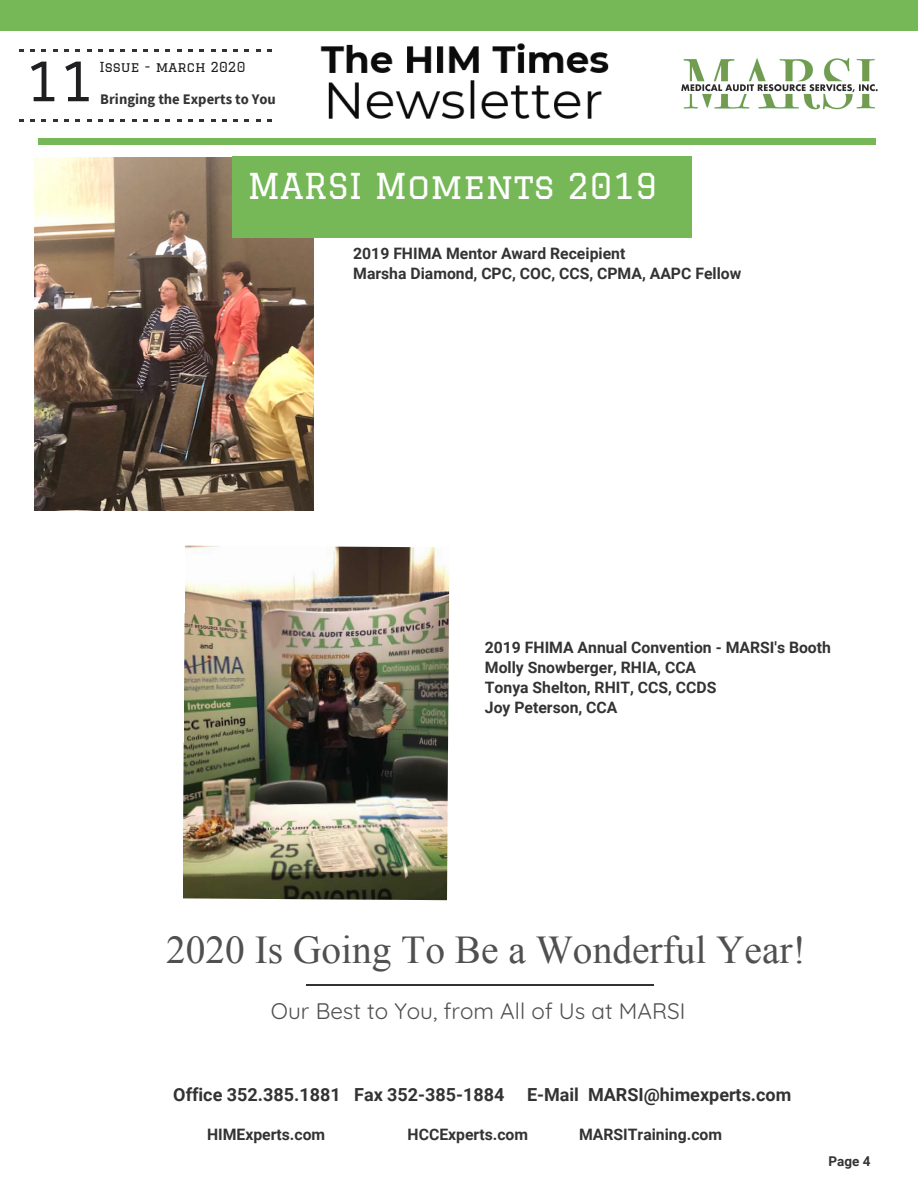
<style>
.page{position:relative;width:918px;height:1188px;background:#fff}
.page>*{position:absolute;margin:0;border:0;box-sizing:border-box;transform-origin:0 0}
.t1{font:52.8px "Graduate";color:#1f1e20}
.t2{font:39.3px "Times New Roman";color:#505050}
.t3{font:34.8px "Graduate";color:#fff}
.t4{font:300 22.5px "Quicksand";color:#505050}
.t5{font:700 18px "Roboto";color:#333}
.t6{font:700 15.75px/20.2px "Roboto";color:#333}
.t7{font:700 14.7px "Source Sans Pro";color:#333}
.t8{font:13.5px "Graduate";color:#1f1e20}
.t9{font:700 13.5px "Roboto";color:#333}
</style>
<div class="page">
<img style="left:35px;top:158px;width:279px;height:352px">
<div style="left:0;top:0;width:918px;height:30px;background:#76b858"></div>
<div style="left:38px;top:138px;width:837px;height:7px;background:#76b858"></div>
<div style="left:233px;top:156px;width:459px;height:81px;background:#76b858"></div>
<svg style="left:19px;top:119px;width:5px;height:3px"></svg>
<svg style="left:30px;top:119px;width:5px;height:3px"></svg>
<svg style="left:42px;top:119px;width:4px;height:3px"></svg>
<svg style="left:53px;top:119px;width:4px;height:3px"></svg>
<svg style="left:64px;top:119px;width:5px;height:3px"></svg>
<svg style="left:75px;top:119px;width:5px;height:3px"></svg>
<svg style="left:87px;top:119px;width:4px;height:3px"></svg>
<svg style="left:98px;top:119px;width:5px;height:3px"></svg>
<svg style="left:109px;top:119px;width:5px;height:3px"></svg>
<svg style="left:121px;top:119px;width:4px;height:3px"></svg>
<svg style="left:132px;top:119px;width:4px;height:3px"></svg>
<svg style="left:143px;top:119px;width:5px;height:3px"></svg>
<svg style="left:154px;top:119px;width:5px;height:3px"></svg>
<svg style="left:166px;top:119px;width:4px;height:3px"></svg>
<svg style="left:177px;top:119px;width:4px;height:3px"></svg>
<svg style="left:188px;top:119px;width:5px;height:3px"></svg>
<svg style="left:200px;top:119px;width:4px;height:3px"></svg>
<svg style="left:211px;top:119px;width:4px;height:3px"></svg>
<svg style="left:222px;top:119px;width:5px;height:3px"></svg>
<svg style="left:233px;top:119px;width:5px;height:3px"></svg>
<svg style="left:245px;top:119px;width:4px;height:3px"></svg>
<svg style="left:256px;top:119px;width:4px;height:3px"></svg>
<svg style="left:267px;top:119px;width:5px;height:3px"></svg>
<svg style="left:19px;top:49px;width:5px;height:3px"></svg>
<svg style="left:30px;top:49px;width:5px;height:3px"></svg>
<svg style="left:42px;top:49px;width:4px;height:3px"></svg>
<svg style="left:53px;top:49px;width:4px;height:3px"></svg>
<svg style="left:64px;top:49px;width:5px;height:3px"></svg>
<svg style="left:75px;top:49px;width:5px;height:3px"></svg>
<svg style="left:87px;top:49px;width:4px;height:3px"></svg>
<svg style="left:98px;top:49px;width:5px;height:3px"></svg>
<svg style="left:109px;top:49px;width:5px;height:3px"></svg>
<svg style="left:121px;top:49px;width:4px;height:3px"></svg>
<svg style="left:132px;top:49px;width:4px;height:3px"></svg>
<svg style="left:143px;top:49px;width:5px;height:3px"></svg>
<svg style="left:154px;top:49px;width:5px;height:3px"></svg>
<svg style="left:166px;top:49px;width:4px;height:3px"></svg>
<svg style="left:177px;top:49px;width:4px;height:3px"></svg>
<svg style="left:188px;top:49px;width:5px;height:3px"></svg>
<svg style="left:200px;top:49px;width:4px;height:3px"></svg>
<svg style="left:211px;top:49px;width:4px;height:3px"></svg>
<svg style="left:222px;top:49px;width:5px;height:3px"></svg>
<svg style="left:233px;top:49px;width:5px;height:3px"></svg>
<svg style="left:245px;top:49px;width:4px;height:3px"></svg>
<svg style="left:256px;top:49px;width:4px;height:3px"></svg>
<svg style="left:267px;top:49px;width:5px;height:3px"></svg>
<img style="left:681px;top:58px;width:197px;height:52px">
<img style="left:320px;top:43px;width:289px;height:76px">
<img style="left:183px;top:546px;width:266px;height:354px">
<hr style="left:306px;top:984px;width:348px;height:1px;background:#333">
<p class="t1" style="left:25px;top:51px;width:70px">11</p>
<p class="t8" style="left:99px;top:59px;width:148px">Issue - march 2020</p>
<p class="t7" style="left:100px;top:89px;width:177px">Bringing the Experts to You</p>
<p class="t3" style="left:248px;top:166px;width:412px">MARSI Moments 2019</p>
<p class="t6" style="left:353px;top:242px;width:390px">2019 FHIMA Mentor Award Receipient<br>Marsha Diamond, CPC, COC, CCS, CPMA, AAPC Fellow</p>
<p class="t6" style="left:485px;top:636px;width:348px">2019 FHIMA Annual Convention - MARSI's Booth<br>Molly Snowberger, RHIA, CCA<br>Tonya Shelton, RHIT, CCS, CCDS<br>Joy Peterson, CCA</p>
<p class="t2" style="left:166px;top:923px;width:641px">2020 Is Going To Be a Wonderful Year!</p>
<p class="t4" style="left:271px;top:994px;width:416px">Our Best to You, from All of Us at MARSI</p>
<p class="t5" style="left:173px;top:1082px;width:620px">Office 352.385.1881 Fax 352-385-1884 E-Mail MARSI@himexperts.com</p>
<p class="t6" style="left:207px;top:1123px;width:120px">HIMExperts.com</p>
<p class="t6" style="left:408px;top:1123px;width:122px">HCCExperts.com</p>
<p class="t6" style="left:579px;top:1123px;width:144px">MARSITraining.com</p>
<p class="t9" style="left:828px;top:1151px;width:44px">Page 4</p>
</div>
